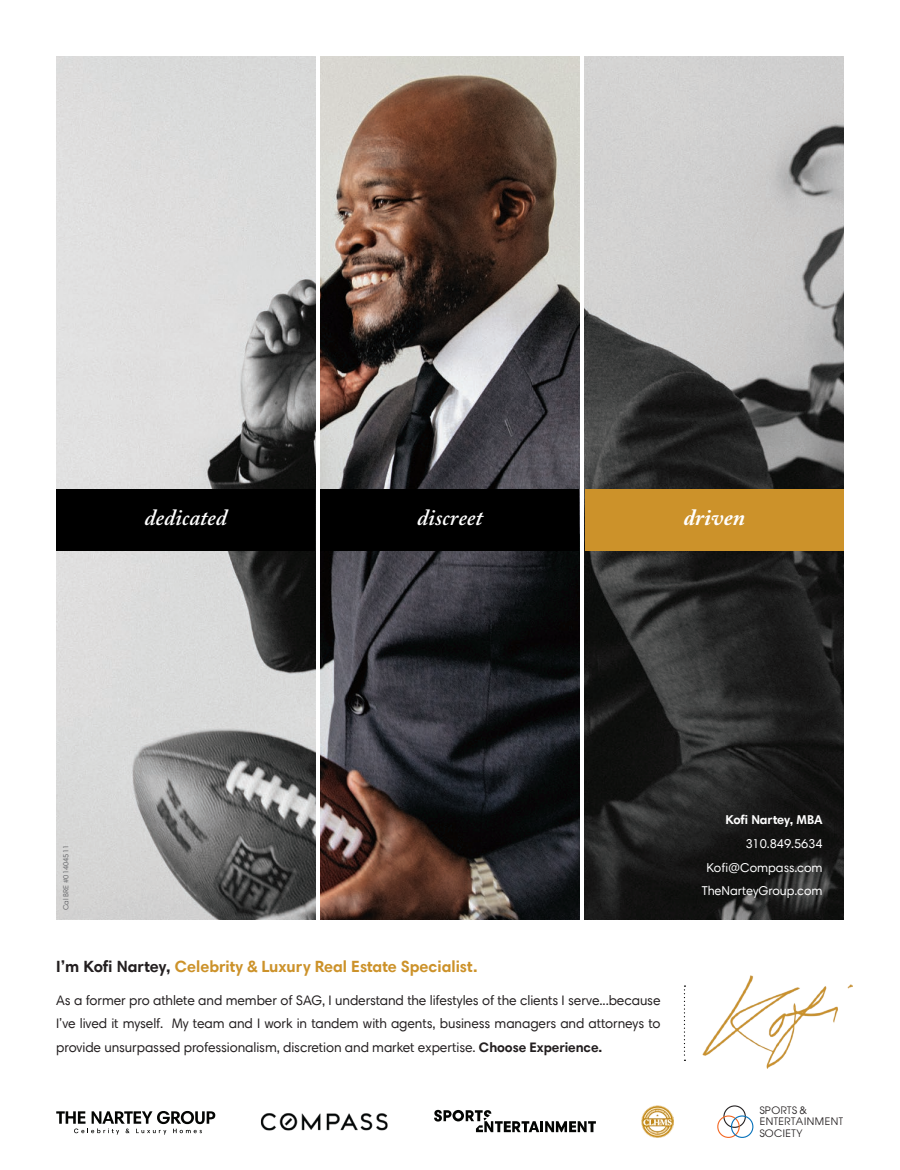
<style>
.page{position:relative;width:900px;height:1170px;background:#fff}
.page>*{position:absolute;margin:0;border:0;box-sizing:border-box;transform-origin:0 0}
.t1{font:italic 600 23.12px "Adobe Caslon Pro";color:#fff}
.t2{font:italic 700 23.12px "Adobe Caslon Pro";color:#fff}
.t3{font:700 16.25px "Harmonia Sans Pro";color:#cc922a}
.t4{font:13.75px/23.8px "Harmonia Sans Pro";letter-spacing:-.005em;color:#231f20;text-align:justify}
.t5{font:12.75px "Harmonia Sans Pro";letter-spacing:-.005em;color:#fff}
.t6{font:700 12.75px "Harmonia Sans Pro";letter-spacing:-.005em;color:#fff}
.t7{font:11.5px "Avant Garde";letter-spacing:.025em;color:#231f20}
.t8{font:7.5px "Harmonia Sans Pro";letter-spacing:-.005em;color:#6c6d70}
.s1{color:#231f20}
.s2{font-weight:700}
</style>
<div class="page">
<img style="left:56px;top:56px;width:259px;height:864px">
<img style="left:321px;top:56px;width:258px;height:864px">
<img style="left:585px;top:56px;width:259px;height:864px">
<div style="left:56px;top:489px;width:259px;height:62px;background:#000"></div>
<div style="left:321px;top:489px;width:258px;height:62px;background:#000"></div>
<div style="left:585px;top:489px;width:259px;height:62px;background:#cc922a"></div>
<img style="left:642px;top:1106px;width:31px;height:31px">
<svg style="left:56px;top:1111px;width:159px;height:24px"></svg>
<img style="left:260px;top:1113px;width:128px;height:18px">
<svg style="left:434px;top:1110px;width:162px;height:22px"></svg>
<div style="left:723px;top:1105px;width:23px;height:23px;border:1px solid #231f20;border-radius:50%"></div>
<div style="left:717px;top:1115px;width:23px;height:23px;border:1px solid #f36621;border-radius:50%"></div>
<div style="left:731px;top:1115px;width:22px;height:23px;border:1px solid #0671ba;border-radius:50%"></div>
<svg style="left:684px;top:985px;width:1px;height:76px"></svg>
<img style="left:703px;top:976px;width:150px;height:93px">
<p class="t1" style="left:145px;top:503px;width:84px">dedicated</p>
<p class="t1" style="left:417px;top:503px;width:67px">discreet</p>
<p class="t2" style="left:684px;top:503px;width:63px">driven</p>
<p class="t8" style="left:61px;top:910px;width:67px;rotate:-90deg">Cal BRE #01404511</p>
<p class="t6" style="left:725px;top:812px;width:99px">Kofi Nartey, MBA</p>
<p class="t5" style="left:745px;top:836px;width:79px">310.849.5634</p>
<p class="t5" style="left:707px;top:859px;width:118px">Kofi@Compass.com</p>
<p class="t5" style="left:702px;top:883px;width:122px">TheNarteyGroup.com</p>
<p class="t3" style="left:56px;top:956px;width:423px"><span class="s1">I’m Kofi Nartey,</span> Celebrity &amp; Luxury Real Estate Specialist.</p>
<p class="t4" style="left:56px;top:988px;width:606px">As a former pro athlete and member of SAG, I understand the lifestyles of the clients I serve...because I’ve lived it myself. My team and I work in tandem with agents, business managers and attorneys to provide unsurpassed professionalism, discretion and market expertise. <span class="s2">Choose Experience.</span></p>
<p class="t7" style="left:760px;top:1106px;width:49px">SPORTS &amp;</p>
<p class="t7" style="left:760px;top:1117px;width:85px">ENTERTAINMENT</p>
<p class="t7" style="left:760px;top:1128px;width:44px">SOCIETY</p>
</div>
